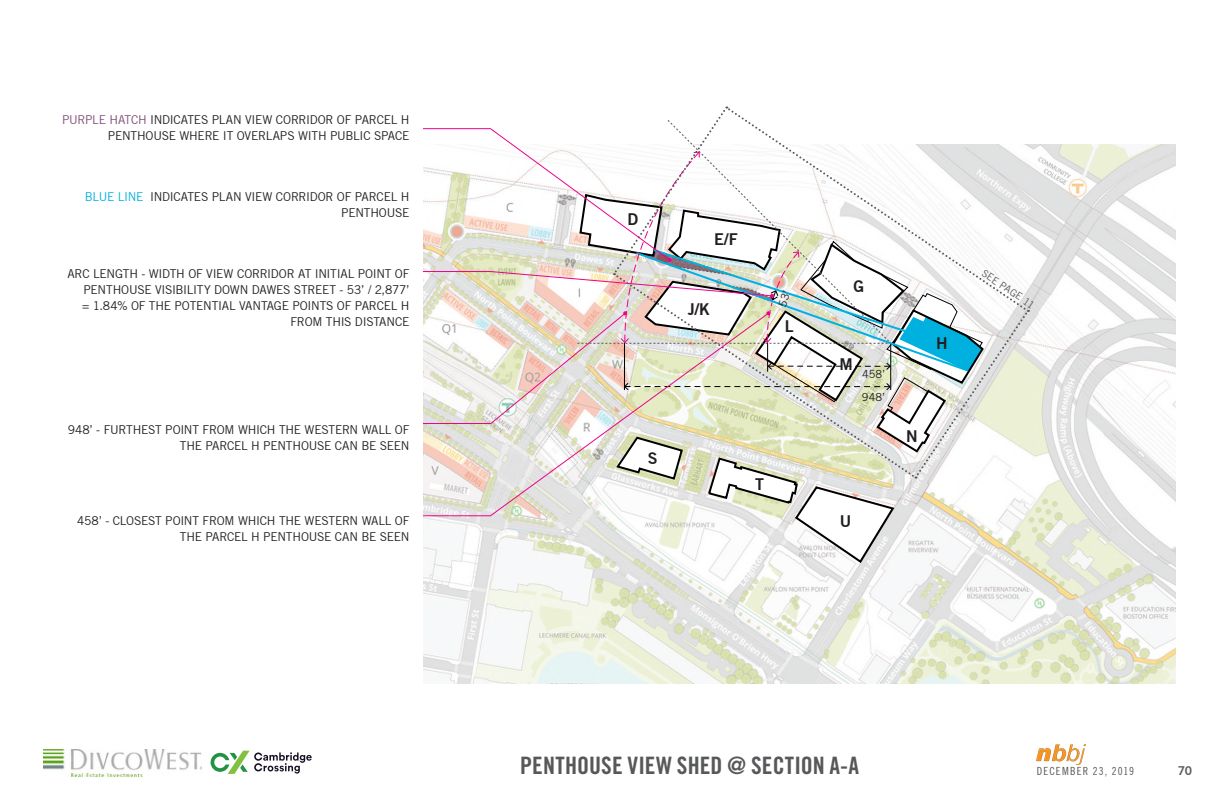
<style>
.page{position:relative;width:1224px;height:792px;background:#fff}
.page>*{position:absolute;margin:0;border:0;box-sizing:border-box;transform-origin:0 0}
._00_TOC_Division{font:24px "Trade Gothic Bold Cond Twenty";letter-spacing:.005em;color:#57585a}
._00_TOC_Division-2{font:16px "Trade Gothic Bold Two";color:#231f20}
._00_TOC_Division-3{font:12px/16px "Trade Gothic";letter-spacing:-.02em;color:#231f20;text-align:right}
.t1{font:12px "Trade Gothic Bold Two";color:#57585a}
.t2{font:11px "Trade Gothic Cond Eighteen";letter-spacing:.1em;color:#57585a}
._00_TOC_Division-4{font:11px "Trade Gothic";letter-spacing:.005em;color:#231f20}
.t3{font:10px "Trade Gothic";color:#57585a}
.t4{font:800 7px "Open Sans";letter-spacing:.125em;color:#231f20}
.s1{color:#7f4e79}
.s2{color:#00b1e0}
</style>
<div class="page">
<img style="left:1037px;top:744px;width:48px;height:20px">
<img style="left:43px;top:749px;width:158px;height:28px">
<svg style="left:211px;top:751px;width:101px;height:23px"></svg>
<img style="left:423px;top:144px;width:753px;height:540px">
<svg style="left:423px;top:107px;width:607px;height:457px"></svg>
<p class="_00_TOC_Division-3" style="left:62px;top:112px;width:349px"><span class="s1">PURPLE HATCH</span> INDICATES PLAN VIEW CORRIDOR OF PARCEL H<br>PENTHOUSE WHERE IT OVERLAPS WITH PUBLIC SPACE</p>
<p class="_00_TOC_Division-3" style="left:85px;top:189px;width:326px"><span class="s2">BLUE LINE</span> INDICATES PLAN VIEW CORRIDOR OF PARCEL H<br>PENTHOUSE</p>
<p class="_00_TOC_Division-3" style="left:67px;top:266px;width:344px">ARC LENGTH - WIDTH OF VIEW CORRIDOR AT INITIAL POINT OF PENTHOUSE VISIBILITY DOWN DAWES STREET - 53’ / 2,877’<br>= 1.84% OF THE POTENTIAL VANTAGE POINTS OF PARCEL H FROM THIS DISTANCE</p>
<p class="_00_TOC_Division-3" style="left:68px;top:421px;width:343px">948’ - FURTHEST POINT FROM WHICH THE WESTERN WALL OF<br>THE PARCEL H PENTHOUSE CAN BE SEEN</p>
<p class="_00_TOC_Division-3" style="left:77px;top:513px;width:334px">458’ - CLOSEST POINT FROM WHICH THE WESTERN WALL OF<br>THE PARCEL H PENTHOUSE CAN BE SEEN</p>
<p class="_00_TOC_Division-2" style="left:627px;top:210px;width:12px">D</p>
<p class="_00_TOC_Division-2" style="left:714px;top:230px;width:25px">E/F</p>
<p class="_00_TOC_Division-2" style="left:688px;top:299px;width:24px">J/K</p>
<p class="_00_TOC_Division-2" style="left:785px;top:317px;width:10px">L</p>
<p class="_00_TOC_Division-2" style="left:648px;top:449px;width:11px">S</p>
<p class="_00_TOC_Division-2" style="left:755px;top:474px;width:10px">T</p>
<p class="_00_TOC_Division-2" style="left:853px;top:277px;width:12px">G</p>
<p class="_00_TOC_Division-2" style="left:839px;top:354px;width:15px">M</p>
<p class="_00_TOC_Division-4" style="left:862px;top:368px;width:25px">458’</p>
<p class="_00_TOC_Division-4" style="left:862px;top:391px;width:25px">948’</p>
<p class="_00_TOC_Division-2" style="left:936px;top:333px;width:13px">H</p>
<p class="_00_TOC_Division-2" style="left:906px;top:426px;width:13px">N</p>
<p class="_00_TOC_Division-2" style="left:840px;top:512px;width:13px">U</p>
<p class="t3" style="left:986px;top:267px;width:63px;rotate:34deg">SEE PAGE 11</p>
<p class="_00_TOC_Division" style="left:520px;top:751px;width:341px">PENTHOUSE VIEW SHED @ SECTION A-A</p>
<p class="t2" style="left:1037px;top:764px;width:99px">DECEMBER 23, 2019</p>
<p class="t1" style="left:1178px;top:763px;width:16px">70</p>
<p class="t4" style="left:1016px;top:760px;width:65px">02 BUILT-FORM</p>
</div>
